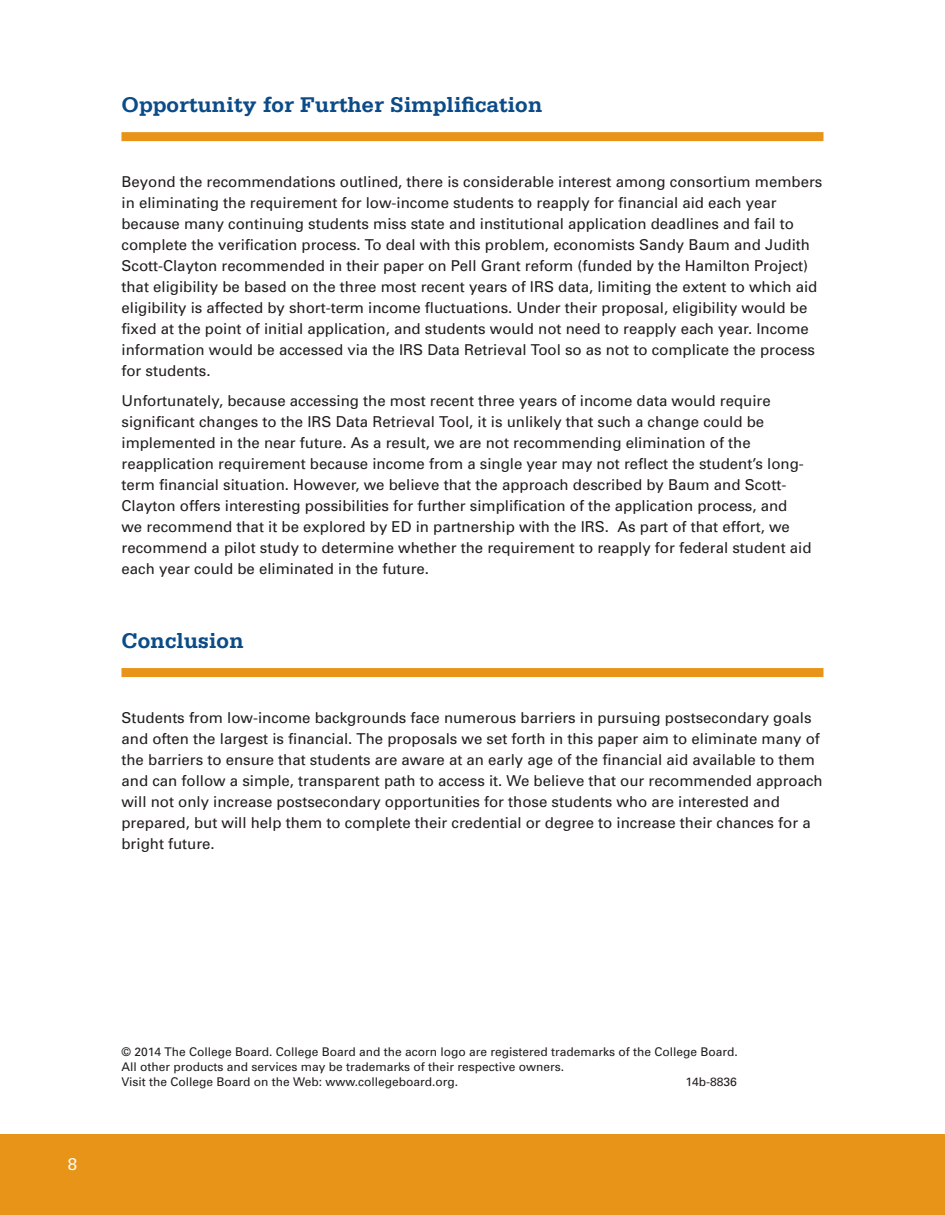
<style>
.page{position:relative;width:945px;height:1215px;background:#fff}
.page>*{position:absolute;margin:0;border:0;box-sizing:border-box;transform-origin:0 0}
.t1{font:700 22.5px "Serifa";color:#0b4b87}
.t2{font:18px "Serifa";color:#fff}
.t3{font:15px/21px "Univers";color:#231f20}
.t4{font:12px/15px "Univers";color:#231f20}
</style>
<div class="page">
<div style="left:122px;top:132px;width:702px;height:9px;background:#e89418"></div>
<div style="left:122px;top:668px;width:702px;height:9px;background:#e89418"></div>
<div style="left:0;top:1134px;width:945px;height:81px;background:#e89418"></div>
<h2 class="t1" style="left:122px;top:91px;width:423px">Opportunity for Further Simplification</h2>
<p class="t3" style="left:122px;top:171px;width:702px">Beyond the recommendations outlined, there is considerable interest among consortium members in eliminating the requirement for low-income students to reapply for financial aid each year because many continuing students miss state and institutional application deadlines and fail to complete the verification process. To deal with this problem, economists Sandy Baum and Judith Scott-Clayton recommended in their paper on Pell Grant reform (funded by the Hamilton Project) that eligibility be based on the three most recent years of IRS data, limiting the extent to which aid eligibility is affected by short-term income fluctuations. Under their proposal, eligibility would be fixed at the point of initial application, and students would not need to reapply each year. Income information would be accessed via the IRS Data Retrieval Tool so as not to complicate the process for students.</p>
<p class="t3" style="left:122px;top:390px;width:692px">Unfortunately, because accessing the most recent three years of income data would require significant changes to the IRS Data Retrieval Tool, it is unlikely that such a change could be implemented in the near future. As a result, we are not recommending elimination of the reapplication requirement because income from a single year may not reflect the student’s long&shy;term financial situation. However, we believe that the approach described by Baum and Scott-Clayton offers interesting possibilities for further simplification of the application process, and we recommend that it be explored by ED in partnership with the IRS. As part of that effort, we recommend a pilot study to determine whether the requirement to reapply for federal student aid each year could be eliminated in the future.</p>
<h3 class="t1" style="left:122px;top:627px;width:124px">Conclusion</h3>
<p class="t3" style="left:122px;top:707px;width:703px">Students from low-income backgrounds face numerous barriers in pursuing postsecondary goals and often the largest is financial. The proposals we set forth in this paper aim to eliminate many of the barriers to ensure that students are aware at an early age of the financial aid available to them and can follow a simple, transparent path to access it. We believe that our recommended approach will not only increase postsecondary opportunities for those students who are interested and prepared, but will help them to complete their credential or degree to increase their chances for a bright future.</p>
<p class="t2" style="left:68px;top:1155px;width:12px">8</p>
<p class="t4" style="left:122px;top:1044px;width:618px">© 2014 The College Board. College Board and the acorn logo are registered trademarks of the College Board.<br>All other products and services may be trademarks of their respective owners.<br>Visit the College Board on the Web: www.collegeboard.org.</p>
<p class="t4" style="left:685px;top:1074px;width:53px">14b-8836</p>
</div>
